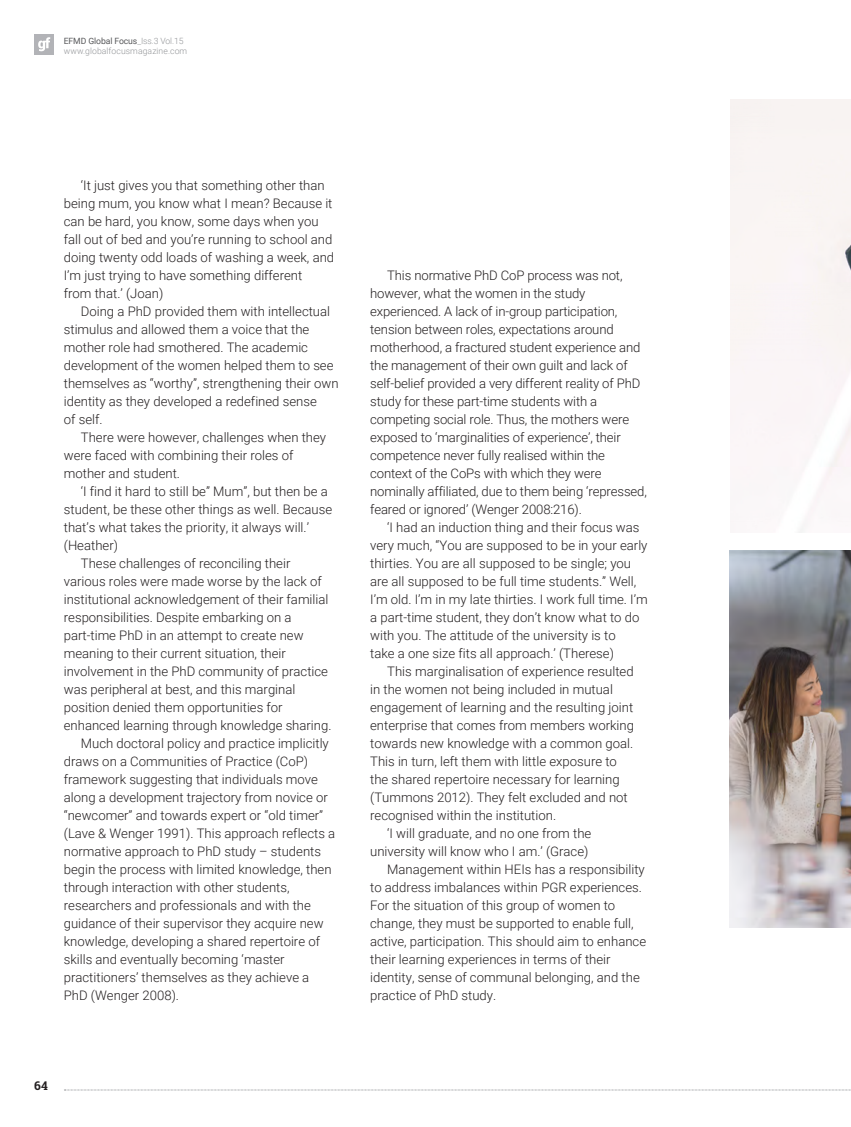
<style>
.page{position:relative;width:851px;height:1127px;background:#fff}
.page>*{position:absolute;margin:0;border:0;box-sizing:border-box;transform-origin:0 0}
.t1{font:300 13.2px/18px "Roboto";color:#231f20}
.t2{font:700 12px "Roboto Slab";color:#231f20}
.t3{font:300 8.7px/10.1px "Roboto";letter-spacing:.01em;color:#939598}
.s1{font-weight:400;color:#57585a}
</style>
<div class="page">
<svg style="left:64px;top:1089px;width:787px;height:1px"></svg>
<div style="left:34px;top:34px;width:20px;height:20px;background:#b2b3b7"></div>
<svg style="left:38px;top:37px;width:12px;height:14px"></svg>
<div style="left:730px;top:100px;width:120px;height:432px;background:#faf5f4"></div>
<img style="left:729px;top:550px;width:121px;height:377px">
<p class="t3" style="left:64px;top:35px;width:125px"><span class="s1">EFMD Global Focus</span>_Iss.3 Vol.15 www.globalfocusmagazine.com</p>
<p class="t1" style="left:64px;top:176px;width:272px;text-indent:17px">‘It just gives you that something other than being mum, you know what I mean? Because it can be hard, you know, some days when you fall out of bed and you’re running to school and doing twenty odd loads of washing a week, and I’m just trying to have something different<br>from that.’ (Joan)</p>
<p class="t1" style="left:64px;top:302px;width:276px;text-indent:17px">Doing a PhD provided them with intellectual stimulus and allowed them a voice that the mother role had smothered. The academic development of the women helped them to see themselves as “worthy”, strengthening their own identity as they developed a redefined sense<br>of self.</p>
<p class="t1" style="left:64px;top:428px;width:264px;text-indent:17px">There were however, challenges when they were faced with combining their roles of mother and student.</p>
<p class="t1" style="left:81px;top:482px;width:248px">‘I find it hard to still be” Mum”, but then be a</p>
<p class="t1" style="left:64px;top:500px;width:270px">student, be these other things as well. Because</p>
<p class="t1" style="left:64px;top:518px;width:247px">that’s what takes the priority, it always will.’</p>
<p class="t1" style="left:64px;top:536px;width:56px">(Heather)</p>
<p class="t1" style="left:81px;top:554px;width:211px">These challenges of reconciling their</p>
<p class="t1" style="left:64px;top:572px;width:259px">various roles were made worse by the lack of</p>
<p class="t1" style="left:64px;top:590px;width:266px">institutional acknowledgement of their familial</p>
<p class="t1" style="left:64px;top:608px;width:229px">responsibilities. Despite embarking on a</p>
<p class="t1" style="left:64px;top:626px;width:241px">part-time PhD in an attempt to create new</p>
<p class="t1" style="left:64px;top:644px;width:223px">meaning to their current situation, their</p>
<p class="t1" style="left:64px;top:662px;width:266px">involvement in the PhD community of practice</p>
<p class="t1" style="left:64px;top:679px;width:233px">was peripheral at best, and this marginal</p>
<p class="t1" style="left:64px;top:697px;width:220px">position denied them opportunities for</p>
<p class="t1" style="left:64px;top:715px;width:269px">enhanced learning through knowledge sharing.</p>
<p class="t1" style="left:81px;top:733px;width:249px">Much doctoral policy and practice implicitly</p>
<p class="t1" style="left:64px;top:751px;width:246px">draws on a Communities of Practice (CoP)</p>
<p class="t1" style="left:64px;top:769px;width:256px">framework suggesting that individuals move</p>
<p class="t1" style="left:64px;top:787px;width:265px">along a development trajectory from novice or</p>
<p class="t1" style="left:64px;top:805px;width:261px">“newcomer” and towards expert or “old timer”</p>
<p class="t1" style="left:64px;top:823px;width:273px">(Lave &amp; Wenger 1991). This approach reflects a</p>
<p class="t1" style="left:64px;top:841px;width:259px">normative approach to PhD study – students</p>
<p class="t1" style="left:64px;top:859px;width:269px">begin the process with limited knowledge, then</p>
<p class="t1" style="left:64px;top:877px;width:227px">through interaction with other students,</p>
<p class="t1" style="left:64px;top:895px;width:248px">researchers and professionals and with the</p>
<p class="t1" style="left:64px;top:913px;width:261px">guidance of their supervisor they acquire new</p>
<p class="t1" style="left:64px;top:931px;width:258px">knowledge, developing a shared repertoire of</p>
<p class="t1" style="left:64px;top:949px;width:222px">skills and eventually becoming ‘master</p>
<p class="t1" style="left:64px;top:967px;width:247px">practitioners’ themselves as they achieve a</p>
<p class="t1" style="left:64px;top:985px;width:117px">PhD (Wenger 2008).</p>
<p class="t2" style="left:34px;top:1077px;width:15px">64</p>
<p class="t1" style="left:370px;top:266px;width:278px;text-indent:17px">This normative PhD CoP process was not, however, what the women in the study experienced. A lack of in-group participation, tension between roles, expectations around motherhood, a fractured student experience and the management of their own guilt and lack of self-belief provided a very different reality of PhD study for these part-time students with a competing social role. Thus, the mothers were exposed to ‘marginalities of experience’, their competence never fully realised within the context of the CoPs with which they were nominally affiliated, due to them being ‘repressed, feared or ignored’ (Wenger 2008:216).</p>
<p class="t1" style="left:370px;top:518px;width:279px;text-indent:17px">‘I had an induction thing and their focus was very much, “You are supposed to be in your early thirties. You are all supposed to be single; you are all supposed to be full time students.” Well, I’m old. I’m in my late thirties. I work full time. I’m a part-time student, they don’t know what to do with you. The attitude of the university is to<br>take a one size fits all approach.’ (Therese)</p>
<p class="t1" style="left:387px;top:662px;width:248px">This marginalisation of experience resulted</p>
<p class="t1" style="left:370px;top:680px;width:244px">in the women not being included in mutual</p>
<p class="t1" style="left:370px;top:698px;width:264px">engagement of learning and the resulting joint</p>
<p class="t1" style="left:370px;top:716px;width:265px">enterprise that comes from members working</p>
<p class="t1" style="left:370px;top:734px;width:264px">towards new knowledge with a common goal.</p>
<p class="t1" style="left:370px;top:752px;width:248px">This in turn, left them with little exposure to</p>
<p class="t1" style="left:370px;top:769px;width:251px">the shared repertoire necessary for learning</p>
<p class="t1" style="left:370px;top:787px;width:259px">(Tummons 2012). They felt excluded and not</p>
<p class="t1" style="left:370px;top:805px;width:187px">recognised within the institution.</p>
<p class="t1" style="left:387px;top:823px;width:206px">‘I will graduate, and no one from the</p>
<p class="t1" style="left:370px;top:841px;width:220px">university will know who I am.’ (Grace)</p>
<p class="t1" style="left:387px;top:859px;width:259px">Management within HEIs has a responsibility</p>
<p class="t1" style="left:370px;top:877px;width:273px">to address imbalances within PGR experiences.</p>
<p class="t1" style="left:370px;top:895px;width:246px">For the situation of this group of women to</p>
<p class="t1" style="left:370px;top:913px;width:265px">change, they must be supported to enable full,</p>
<p class="t1" style="left:370px;top:931px;width:277px">active, participation. This should aim to enhance</p>
<p class="t1" style="left:370px;top:949px;width:242px">their learning experiences in terms of their</p>
<p class="t1" style="left:370px;top:967px;width:271px">identity, sense of communal belonging, and the</p>
<p class="t1" style="left:370px;top:985px;width:128px">practice of PhD study.</p>
</div>
